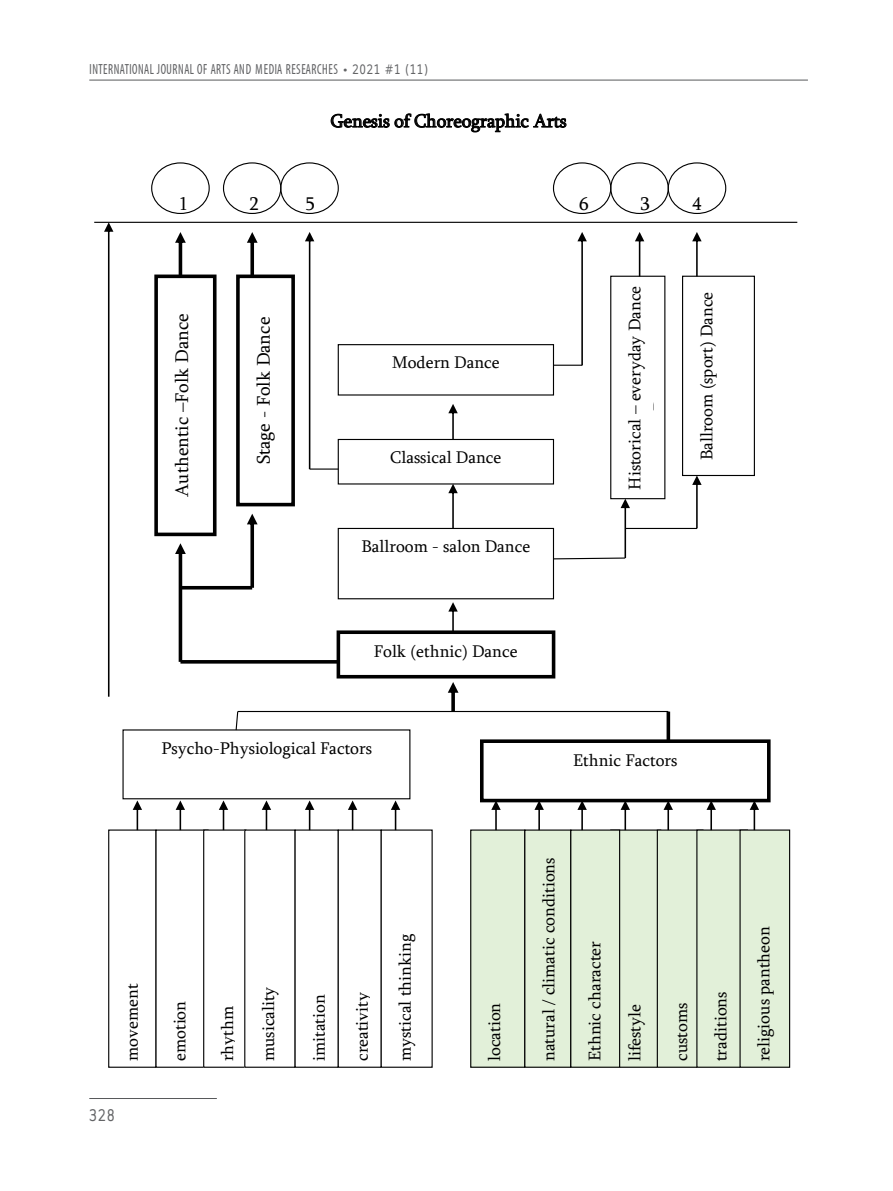
<style>
.page{position:relative;width:893px;height:1191px;background:#fff}
.page>*{position:absolute;margin:0;border:0;box-sizing:border-box;transform-origin:0 0}
.t1{font:18.9px "Sylfaen";color:#000}
.t2{font:17.4px "Sylfaen";color:#000}
.t3{font:16.5px "BPG Tech 06 Caps";color:#636466}
.t4{font:13.5px "VV Tech 06 Caps";letter-spacing:-.01em;color:#636466;scale:.85 1}
.s1{font-size:10.5px}
</style>
<div class="page">
<hr style="left:89px;top:80px;width:719px;height:1px;background:#58595b">
<hr style="left:89px;top:1098px;width:128px;height:1px;background:#58595b">
<div style="left:338px;top:344px;width:216px;height:51px;border:1px solid #000"></div>
<img style="left:339px;top:351px;width:214px;height:38px">
<div style="left:338px;top:439px;width:216px;height:45px;border:1px solid #000"></div>
<img style="left:339px;top:446px;width:214px;height:32px">
<div style="left:338px;top:528px;width:216px;height:71px;border:1px solid #000"></div>
<img style="left:339px;top:534px;width:214px;height:58px">
<div style="left:337px;top:630px;width:218px;height:48px;border:4px solid #000"></div>
<img style="left:340px;top:639px;width:212px;height:30px">
<svg style="left:448px;top:404px;width:10px;height:35px"></svg>
<svg style="left:448px;top:484px;width:10px;height:44px"></svg>
<svg style="left:448px;top:602px;width:10px;height:30px"></svg>
<div style="left:154px;top:274px;width:63px;height:262px;border:4px solid #000"></div>
<img style="left:158px;top:284px;width:55px;height:243px">
<div style="left:236px;top:274px;width:59px;height:232px;border:4px solid #000"></div>
<img style="left:240px;top:284px;width:51px;height:213px">
<div style="left:682px;top:276px;width:73px;height:200px;border:1px solid #000"></div>
<img style="left:683px;top:282px;width:71px;height:187px">
<div style="left:610px;top:276px;width:55px;height:223px;border:1px solid #000"></div>
<img style="left:611px;top:282px;width:53px;height:210px">
<hr style="left:180px;top:660px;width:158px;height:3px;background:#000">
<svg style="left:175px;top:543px;width:11px;height:119px"></svg>
<hr style="left:180px;top:586px;width:72px;height:3px;background:#000">
<svg style="left:247px;top:513px;width:11px;height:75px"></svg>
<svg style="left:552px;top:498px;width:78px;height:62px"></svg>
<hr style="left:625px;top:528px;width:72px;height:1px;background:#000">
<hr style="left:94px;top:222px;width:703px;height:1px;background:#000">
<svg style="left:175px;top:232px;width:11px;height:44px"></svg>
<svg style="left:247px;top:232px;width:11px;height:44px"></svg>
<svg style="left:692px;top:232px;width:10px;height:44px"></svg>
<svg style="left:635px;top:232px;width:9px;height:44px"></svg>
<svg style="left:692px;top:475px;width:10px;height:53px"></svg>
<svg style="left:305px;top:232px;width:33px;height:237px"></svg>
<div style="left:151px;top:162px;width:59px;height:52px;border:1px solid #000;border-radius:50%"></div>
<svg style="left:104px;top:222px;width:9px;height:474px"></svg>
<svg style="left:553px;top:232px;width:34px;height:134px"></svg>
<div style="left:223px;top:162px;width:58px;height:52px;border:1px solid #000;border-radius:50%"></div>
<div style="left:280px;top:162px;width:59px;height:52px;border:1px solid #000;border-radius:50%"></div>
<div style="left:553px;top:162px;width:58px;height:52px;border:1px solid #000;border-radius:50%"></div>
<div style="left:610px;top:162px;width:59px;height:52px;border:1px solid #000;border-radius:50%"></div>
<div style="left:668px;top:162px;width:58px;height:52px;border:1px solid #000;border-radius:50%"></div>
<div style="left:108px;top:829px;width:49px;height:238px;border:1px solid #000"></div>
<img style="left:109px;top:836px;width:1px;height:225px">
<div style="left:155px;top:829px;width:54px;height:238px;border:1px solid #000"></div>
<div style="left:204px;top:830px;width:42px;height:237px;background:#fff"></div>
<div style="left:203px;top:829px;width:43px;height:238px;border:1px solid #000"></div>
<img style="left:204px;top:836px;width:1px;height:225px">
<div style="left:338px;top:829px;width:44px;height:238px;border:1px solid #000"></div>
<div style="left:381px;top:829px;width:52px;height:238px;border:1px solid #000"></div>
<div style="left:471px;top:830px;width:54px;height:237px;background:#e2f0d9"></div>
<div style="left:470px;top:829px;width:55px;height:238px;border:1px solid #000"></div>
<img style="left:471px;top:836px;width:53px;height:225px">
<div style="left:525px;top:830px;width:46px;height:237px;background:#e2f0d9"></div>
<div style="left:524px;top:829px;width:47px;height:238px;border:1px solid #000"></div>
<div style="left:611px;top:830px;width:50px;height:237px;background:#e2f0d9"></div>
<img style="left:620px;top:836px;width:37px;height:225px">
<div style="left:571px;top:830px;width:49px;height:237px;background:#e2f0d9"></div>
<div style="left:570px;top:829px;width:50px;height:238px;border:1px solid #000"></div>
<div style="left:657px;top:830px;width:46px;height:237px;background:#e2f0d9"></div>
<div style="left:657px;top:829px;width:46px;height:238px;border:1px solid #000"></div>
<img style="left:658px;top:836px;width:1px;height:225px">
<div style="left:697px;top:830px;width:50px;height:237px;background:#e2f0d9"></div>
<img style="left:697px;top:836px;width:1px;height:225px">
<div style="left:740px;top:830px;width:50px;height:237px;background:#e2f0d9"></div>
<div style="left:739px;top:829px;width:51px;height:238px;border:1px solid #000"></div>
<img style="left:788px;top:836px;width:1px;height:225px">
<div style="left:122px;top:729px;width:288px;height:70px;border:1px solid #000"></div>
<div style="left:480px;top:739px;width:291px;height:63px;border:4px solid #000"></div>
<img style="left:483px;top:748px;width:284px;height:45px">
<hr style="left:238px;top:711px;width:430px;height:1px;background:#000">
<svg style="left:176px;top:800px;width:9px;height:30px"></svg>
<svg style="left:219px;top:800px;width:9px;height:30px"></svg>
<svg style="left:262px;top:800px;width:9px;height:30px"></svg>
<svg style="left:305px;top:800px;width:9px;height:30px"></svg>
<svg style="left:348px;top:800px;width:9px;height:30px"></svg>
<svg style="left:391px;top:800px;width:9px;height:30px"></svg>
<svg style="left:133px;top:800px;width:9px;height:30px"></svg>
<svg style="left:491px;top:800px;width:10px;height:30px"></svg>
<svg style="left:534px;top:800px;width:10px;height:30px"></svg>
<svg style="left:577px;top:800px;width:10px;height:30px"></svg>
<svg style="left:621px;top:800px;width:9px;height:30px"></svg>
<svg style="left:663px;top:800px;width:10px;height:30px"></svg>
<svg style="left:706px;top:800px;width:10px;height:30px"></svg>
<svg style="left:750px;top:800px;width:9px;height:30px"></svg>
<svg style="left:235px;top:710px;width:4px;height:21px"></svg>
<hr style="left:667px;top:711px;width:3px;height:30px;background:#000">
<svg style="left:448px;top:682px;width:10px;height:29px"></svg>
<p class="t4" style="left:89px;top:63px;width:400px">INTERNATIONAL JOURNAL OF ARTS AND MEDIA RESEARCHES <span class="s1">•</span> 2021 #1 (11)</p>
<p class="t1" style="left:330px;top:108px;width:238px">Genesis of Choreographic Arts</p>
<p class="t1" style="left:179px;top:190px;width:11px">1</p>
<p class="t1" style="left:249px;top:190px;width:11px">2</p>
<p class="t1" style="left:306px;top:190px;width:11px">5</p>
<p class="t1" style="left:579px;top:190px;width:11px">6</p>
<p class="t1" style="left:640px;top:190px;width:11px">3</p>
<p class="t1" style="left:692px;top:190px;width:11px">4</p>
<p class="t1" style="left:169px;top:497px;width:185px;rotate:-90deg">Authentic –Folk Dance</p>
<p class="t1" style="left:251px;top:464px;width:149px;rotate:-90deg">Stage - Folk Dance</p>
<p class="t2" style="left:392px;top:351px;width:109px">Modern Dance</p>
<p class="t2" style="left:390px;top:445px;width:113px">Classical Dance</p>
<p class="t2" style="left:362px;top:535px;width:170px">Ballroom - salon Dance</p>
<p class="t2" style="left:623px;top:489px;width:205px;rotate:-90deg">Historical – everyday Dance</p>
<p class="t2" style="left:695px;top:460px;width:170px;rotate:-90deg">Ballroom (sport) Dance</p>
<p class="t2" style="left:374px;top:639px;width:145px">Folk (ethnic) Dance</p>
<p class="t2" style="left:161px;top:736px;width:212px">Psycho-Physiological Factors</p>
<p class="t2" style="left:573px;top:748px;width:106px">Ethnic Factors</p>
<p class="t2" style="left:120px;top:1061px;width:79px;rotate:-90deg">movement</p>
<p class="t3" style="left:89px;top:1107px;width:27px">328</p>
<p class="t2" style="left:168px;top:1061px;width:62px;rotate:-90deg">emotion</p>
<p class="t2" style="left:216px;top:1061px;width:57px;rotate:-90deg">rhythm</p>
<p class="t2" style="left:257px;top:1061px;width:76px;rotate:-90deg">musicality</p>
<p class="t2" style="left:307px;top:1061px;width:68px;rotate:-90deg">imitation</p>
<p class="t2" style="left:350px;top:1061px;width:70px;rotate:-90deg">creativity</p>
<p class="t2" style="left:393px;top:1061px;width:129px;rotate:-90deg">mystical thinking</p>
<p class="t2" style="left:483px;top:1061px;width:60px;rotate:-90deg">location</p>
<p class="t2" style="left:537px;top:1061px;width:205px;rotate:-90deg">natural / climatic conditions</p>
<p class="t2" style="left:583px;top:1061px;width:121px;rotate:-90deg">Ethnic character</p>
<p class="t2" style="left:623px;top:1061px;width:58px;rotate:-90deg">lifestyle</p>
<p class="t2" style="left:669px;top:1061px;width:60px;rotate:-90deg">customs</p>
<p class="t2" style="left:709px;top:1061px;width:71px;rotate:-90deg">traditions</p>
<p class="t2" style="left:752px;top:1061px;width:137px;rotate:-90deg">religious pantheon</p>
</div>
